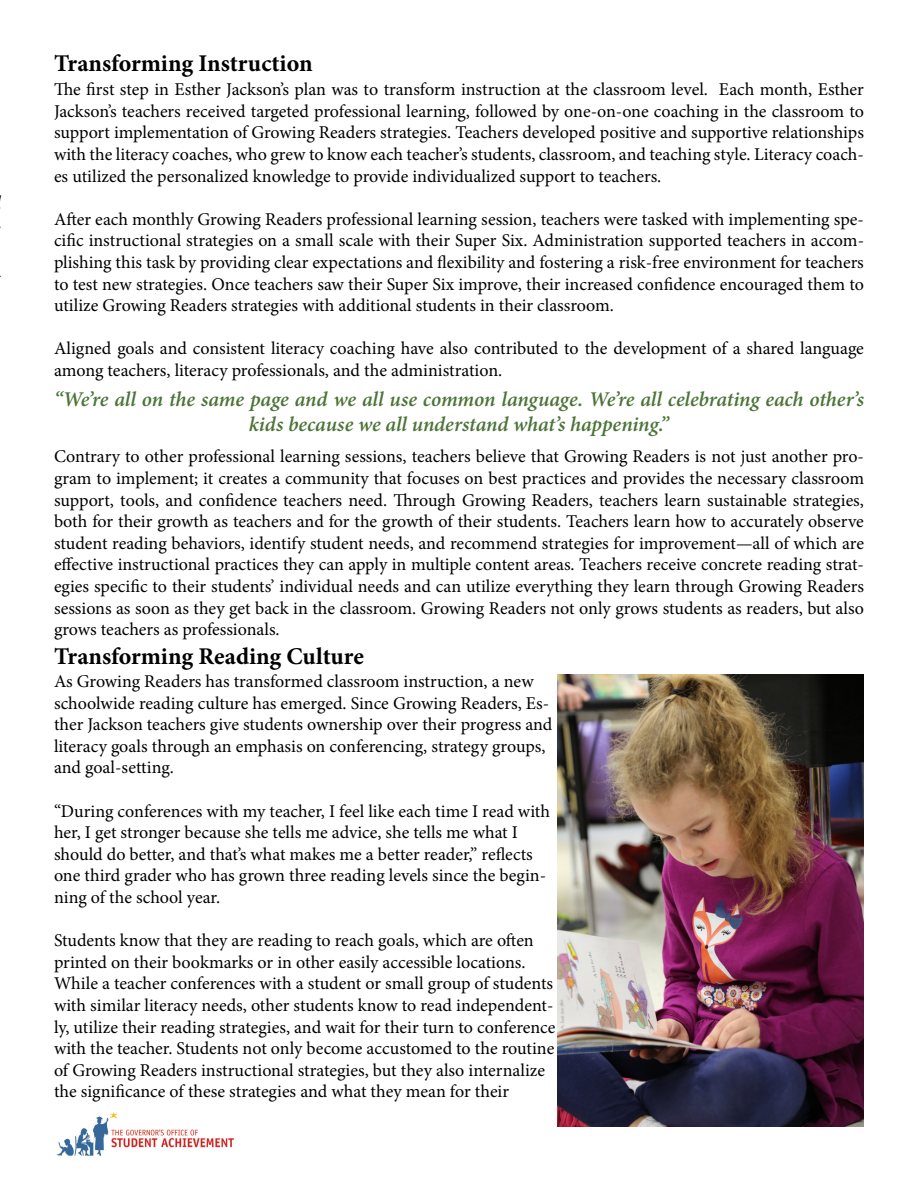
<style>
.page{position:relative;width:918px;height:1188px;background:#fff}
.page>*{position:absolute;margin:0;border:0;box-sizing:border-box;transform-origin:0 0}
.t1{font:700 24px "Minion Pro";letter-spacing:-.005em;color:#000}
.t2{font:italic 600 21px/25.2px "Minion Pro";letter-spacing:-.005em;color:#4c7437;text-align:center}
.t3{font:18px/21.6px "Minion Pro";color:#000}
</style>
<div class="page">
<img style="left:557px;top:675px;width:307px;height:452px">
<img style="left:57px;top:1112px;width:178px;height:44px">
<h1 class="t1" style="left:54px;top:47px;width:260px">Transforming Instruction</h1>
<p class="t3" style="left:54px;top:79px;width:812px;text-align:justify">The first step in Esther Jackson’s plan was to transform instruction at the classroom level. Each month, Esther Jackson’s teachers received targeted professional learning, followed by one-on-one coaching in the classroom to support implementation of Growing Readers strategies. Teachers developed positive and supportive relationships with the literacy coaches, who grew to know each teacher’s students, classroom, and teaching style. Literacy coach&shy;es utilized the personalized knowledge to provide individualized support to teachers.</p>
<p class="t3" style="left:54px;top:208px;width:812px;text-align:justify">After each monthly Growing Readers professional learning session, teachers were tasked with implementing spe&shy;cific instructional strategies on a small scale with their Super Six. Administration supported teachers in accom&shy;plishing this task by providing clear expectations and flexibility and fostering a risk-free environment for teachers to test new strategies. Once teachers saw their Super Six improve, their increased confidence encouraged them to utilize Growing Readers strategies with additional students in their classroom.</p>
<p class="t3" style="left:54px;top:338px;width:811px">Aligned goals and consistent literacy coaching have also contributed to the development of a shared language among teachers, literacy professionals, and the administration.</p>
<p class="t2" style="left:54px;top:387px;width:812px">“We’re all on the same page and we all use common language. We’re all celebrating each other’s kids because we all understand what’s happening.”</p>
<p class="t3" style="left:54px;top:446px;width:812px;text-align:justify">Contrary to other professional learning sessions, teachers believe that Growing Readers is not just another pro&shy;gram to implement; it creates a community that focuses on best practices and provides the necessary classroom support, tools, and confidence teachers need. Through Growing Readers, teachers learn sustainable strategies, both for their growth as teachers and for the growth of their students. Teachers learn how to accurately observe student reading behaviors, identify student needs, and recommend strategies for improvement—all of which are effective instructional practices they can apply in multiple content areas. Teachers receive concrete reading strat&shy;egies specific to their students’ individual needs and can utilize everything they learn through Growing Readers sessions as soon as they get back in the classroom. Growing Readers not only grows students as readers, but also grows teachers as professionals.</p>
<h1 class="t1" style="left:54px;top:640px;width:311px">Transforming Reading Culture</h1>
<p class="t3" style="left:54px;top:671px;width:500px">As Growing Readers has transformed classroom instruction, a new schoolwide reading culture has emerged. Since Growing Readers, Es&shy;ther Jackson teachers give students ownership over their progress and literacy goals through an emphasis on conferencing, strategy groups, and goal-setting.</p>
<p class="t3" style="left:54px;top:800px;width:498px">“During conferences with my teacher, I feel like each time I read with her, I get stronger because she tells me advice, she tells me what I should do better, and that’s what makes me a better reader,” reflects one third grader who has grown three reading levels since the begin&shy;ning of the school year.</p>
<p class="t3" style="left:54px;top:930px;width:503px">Students know that they are reading to reach goals, which are often printed on their bookmarks or in other easily accessible locations.<br>While a teacher conferences with a student or small group of students with similar literacy needs, other students know to read independent&shy;ly, utilize their reading strategies, and wait for their turn to conference with the teacher. Students not only become accustomed to the routine of Growing Readers instructional strategies, but they also internalize the significance of these strategies and what they mean for their</p>
</div>
